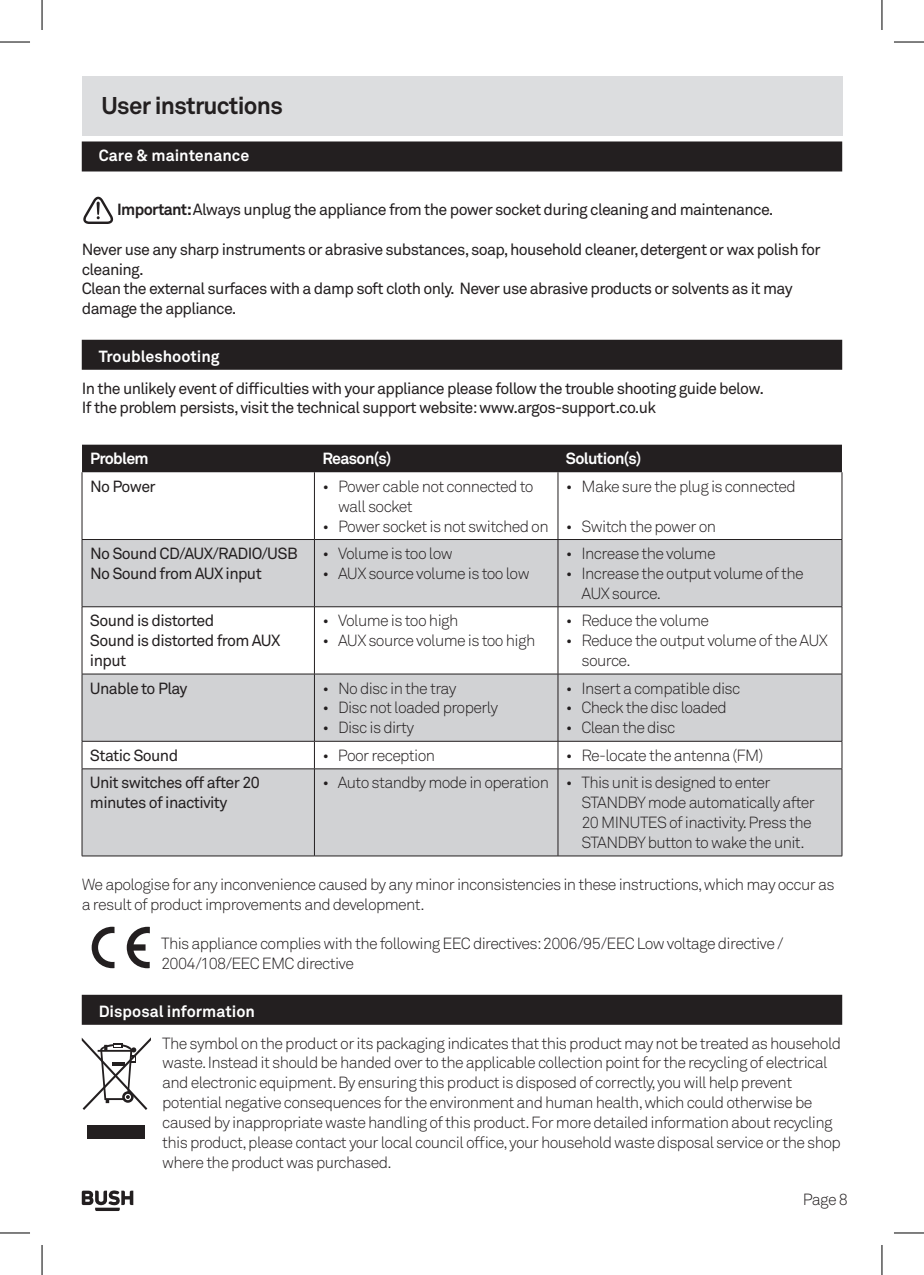
<style>
.page{position:relative;width:924px;height:1275px;background:#fff}
.page>*{position:absolute;margin:0;border:0;box-sizing:border-box;transform-origin:0 0}
.t1{font:700 24px "Akkurat Pro";letter-spacing:-.03em;color:#231f20}
.t2{font:300 16px/19.8px "Akkurat Pro";letter-spacing:-.04em;color:#231f20}
.t3{font:16px/19.8px "Akkurat Pro";letter-spacing:-.04em;color:#231f20}
.t4{font:700 16px "Akkurat Pro";color:#fff}
.t5{font:700 16px "Akkurat Pro";letter-spacing:-.04em;color:#fff}
.s1{font-weight:700}
</style>
<div class="page">
<div style="left:82px;top:76px;width:759px;height:60px;background:#dcdddf"></div>
<svg style="left:82px;top:1190px;width:51px;height:21px"></svg>
<div style="left:82px;top:141px;width:759px;height:30px;background:#231f20"></div>
<div style="left:82px;top:340px;width:759px;height:30px;background:#231f20"></div>
<div style="left:82px;top:994px;width:759px;height:30px;background:#231f20"></div>
<svg style="left:83px;top:196px;width:31px;height:28px"></svg>
<div style="left:82px;top:445px;width:759px;height:27px;background:#231f20"></div>
<svg style="left:83px;top:540px;width:758px;height:315px;fill:#d1d2d4"></svg>
<hr style="left:82px;top:472px;width:1px;height:67px;background:#231f20">
<hr style="left:314px;top:472px;width:1px;height:67px;background:#231f20">
<hr style="left:557px;top:472px;width:1px;height:67px;background:#231f20">
<hr style="left:841px;top:472px;width:1px;height:67px;background:#231f20">
<hr style="left:82px;top:539px;width:232px;height:1px;background:#231f20">
<hr style="left:82px;top:540px;width:1px;height:66px;background:#231f20">
<hr style="left:314px;top:539px;width:243px;height:1px;background:#231f20">
<hr style="left:314px;top:540px;width:1px;height:66px;background:#231f20">
<hr style="left:557px;top:539px;width:284px;height:1px;background:#231f20">
<hr style="left:557px;top:540px;width:1px;height:66px;background:#231f20">
<hr style="left:841px;top:540px;width:1px;height:66px;background:#231f20">
<hr style="left:82px;top:606px;width:232px;height:1px;background:#231f20">
<hr style="left:82px;top:607px;width:1px;height:67px;background:#231f20">
<hr style="left:314px;top:606px;width:243px;height:1px;background:#231f20">
<hr style="left:314px;top:607px;width:1px;height:67px;background:#231f20">
<hr style="left:557px;top:606px;width:284px;height:1px;background:#231f20">
<hr style="left:557px;top:607px;width:1px;height:67px;background:#231f20">
<hr style="left:841px;top:607px;width:1px;height:67px;background:#231f20">
<hr style="left:82px;top:673px;width:232px;height:1px;background:#231f20">
<hr style="left:82px;top:674px;width:1px;height:67px;background:#231f20">
<hr style="left:314px;top:673px;width:243px;height:1px;background:#231f20">
<hr style="left:314px;top:674px;width:1px;height:67px;background:#231f20">
<hr style="left:557px;top:673px;width:284px;height:1px;background:#231f20">
<hr style="left:557px;top:674px;width:1px;height:67px;background:#231f20">
<hr style="left:841px;top:674px;width:1px;height:67px;background:#231f20">
<hr style="left:82px;top:741px;width:232px;height:1px;background:#231f20">
<svg style="left:82px;top:741px;width:1px;height:27px"></svg>
<hr style="left:314px;top:741px;width:243px;height:1px;background:#231f20">
<svg style="left:314px;top:741px;width:1px;height:27px"></svg>
<hr style="left:557px;top:741px;width:284px;height:1px;background:#231f20">
<svg style="left:557px;top:741px;width:1px;height:27px"></svg>
<svg style="left:841px;top:741px;width:1px;height:27px"></svg>
<hr style="left:82px;top:768px;width:232px;height:1px;background:#231f20">
<hr style="left:82px;top:769px;width:1px;height:86px;background:#231f20">
<hr style="left:314px;top:768px;width:243px;height:1px;background:#231f20">
<hr style="left:314px;top:769px;width:1px;height:86px;background:#231f20">
<hr style="left:557px;top:768px;width:284px;height:1px;background:#231f20">
<hr style="left:557px;top:769px;width:1px;height:86px;background:#231f20">
<hr style="left:841px;top:769px;width:1px;height:86px;background:#231f20">
<hr style="left:82px;top:855px;width:232px;height:1px;background:#231f20">
<hr style="left:314px;top:855px;width:243px;height:1px;background:#231f20">
<hr style="left:557px;top:855px;width:284px;height:1px;background:#231f20">
<svg style="left:127px;top:926px;width:23px;height:42px"></svg>
<svg style="left:92px;top:926px;width:22px;height:42px"></svg>
<div style="left:87px;top:1125px;width:58px;height:13px;background:#231f20"></div>
<svg style="left:82px;top:1037px;width:69px;height:73px"></svg>
<hr style="left:0;top:42px;width:30px;height:1px;background:#000">
<hr style="left:893px;top:42px;width:30px;height:1px;background:#000">
<hr style="left:0;top:1232px;width:30px;height:1px;background:#000">
<hr style="left:893px;top:1232px;width:30px;height:1px;background:#000">
<hr style="left:42px;top:0;width:1px;height:30px;background:#000">
<hr style="left:42px;top:1245px;width:1px;height:30px;background:#000">
<hr style="left:881px;top:0;width:1px;height:30px;background:#000">
<hr style="left:881px;top:1245px;width:1px;height:30px;background:#000">
<h1 class="t1" style="left:102px;top:91px;width:183px">User instructions</h1>
<p class="t4" style="left:99px;top:146px;width:152px">Care &amp; maintenance</p>
<p class="t3" style="left:117px;top:200px;width:655px"><span class="s1">Important:</span> Always unplug the appliance from the power socket during cleaning and maintenance.</p>
<p class="t3" style="left:82px;top:240px;width:740px">Never use any sharp instruments or abrasive substances, soap, household cleaner, detergent or wax polish for cleaning.<br>Clean the external surfaces with a damp soft cloth only. Never use abrasive products or solvents as it may damage the appliance.</p>
<p class="t4" style="left:99px;top:347px;width:122px">Troubleshooting</p>
<p class="t3" style="left:82px;top:378px;width:680px">In the unlikely event of difficulties with your appliance please follow the trouble shooting guide below.<br>If the problem persists, visit the technical support website: www.argos-support.co. uk</p>
<p class="t5" style="left:90px;top:449px;width:60px">Problem</p>
<p class="t4" style="left:322px;top:449px;width:70px">Reason(s)</p>
<p class="t5" style="left:565px;top:449px;width:77px">Solution(s)</p>
<p class="t3" style="left:90px;top:477px;width:67px">No Power</p>
<p class="t2" style="left:338px;top:476px;width:197px;text-indent:-16px">• Power cable not connected to wall socket</p>
<p class="t2" style="left:322px;top:516px;width:228px">• Power socket is not switched on</p>
<p class="t2" style="left:565px;top:476px;width:231px">• Make sure the plug is connected</p>
<p class="t2" style="left:565px;top:516px;width:152px">• Switch the power on</p>
<p class="t3" style="left:90px;top:544px;width:209px">No Sound CD/AUX/RADIO/USB<br>No Sound from AUX input</p>
<p class="t2" style="left:322px;top:544px;width:132px">• Volume is too low</p>
<p class="t2" style="left:322px;top:564px;width:208px">• AUX source volume is too low</p>
<p class="t3" style="left:90px;top:611px;width:192px">Sound is distorted<br>Sound is distorted from AUX input</p>
<p class="t2" style="left:322px;top:611px;width:137px">• Volume is too high</p>
<p class="t2" style="left:322px;top:631px;width:214px">• AUX source volume is too high</p>
<p class="t3" style="left:90px;top:678px;width:99px">Unable to Play</p>
<p class="t2" style="left:322px;top:678px;width:135px">• No disc in the tray</p>
<p class="t2" style="left:322px;top:698px;width:177px">• Disc not loaded properly</p>
<p class="t2" style="left:322px;top:718px;width:93px">• Disc is dirty</p>
<p class="t2" style="left:565px;top:544px;width:151px">• Increase the volume</p>
<p class="t2" style="left:581px;top:564px;width:224px;text-indent:-16px">• Increase the output volume of the<br>AUX source.</p>
<p class="t2" style="left:565px;top:611px;width:145px">• Reduce the volume</p>
<p class="t2" style="left:581px;top:631px;width:248px;text-indent:-16px">• Reduce the output volume of the AUX source.</p>
<p class="t2" style="left:565px;top:678px;width:176px">• Insert a compatible disc</p>
<p class="t2" style="left:565px;top:698px;width:162px">• Check the disc loaded</p>
<p class="t2" style="left:565px;top:718px;width:111px">• Clean the disc</p>
<p class="t3" style="left:90px;top:746px;width:90px">Static Sound</p>
<p class="t2" style="left:322px;top:745px;width:114px">• Poor reception</p>
<p class="t2" style="left:565px;top:745px;width:199px">• Re-locate the antenna (FM)</p>
<p class="t3" style="left:90px;top:773px;width:171px">Unit switches off after 20 minutes of inactivity</p>
<p class="t2" style="left:581px;top:773px;width:235px;text-indent:-259px">• Auto standby mode in operation • This unit is designed to enter STANDBY mode automatically after 20 MINUTES of inactivity. Press the STANDBY button to wake the unit.</p>
<p class="t2" style="left:82px;top:874px;width:754px">We apologise for any inconvenience caused by any minor inconsistencies in these instructions, which may occur as a result of product improvements and development.</p>
<p class="t2" style="left:161px;top:934px;width:623px">This appliance complies with the following EEC directives: 2006/95/EEC Low voltage directive /<br>2004/108/EEC EMC directive</p>
<p class="t4" style="left:99px;top:1002px;width:158px">Disposal information</p>
<p class="t2" style="left:162px;top:1033px;width:680px">The symbol on the product or its packaging indicates that this product may not be treated as household waste. Instead it should be handed over to the applicable collection point for the recycling of electrical and electronic equipment. By ensuring this product is disposed of correctly, you will help prevent potential negative consequences for the environment and human health, which could otherwise be caused by inappropriate waste handling of this product. For more detailed information about recycling this product, please contact your local council office, your household waste disposal service or the shop where the product was purchased.</p>
<p class="t2" style="left:802px;top:1189px;width:47px">Page 8</p>
</div>
